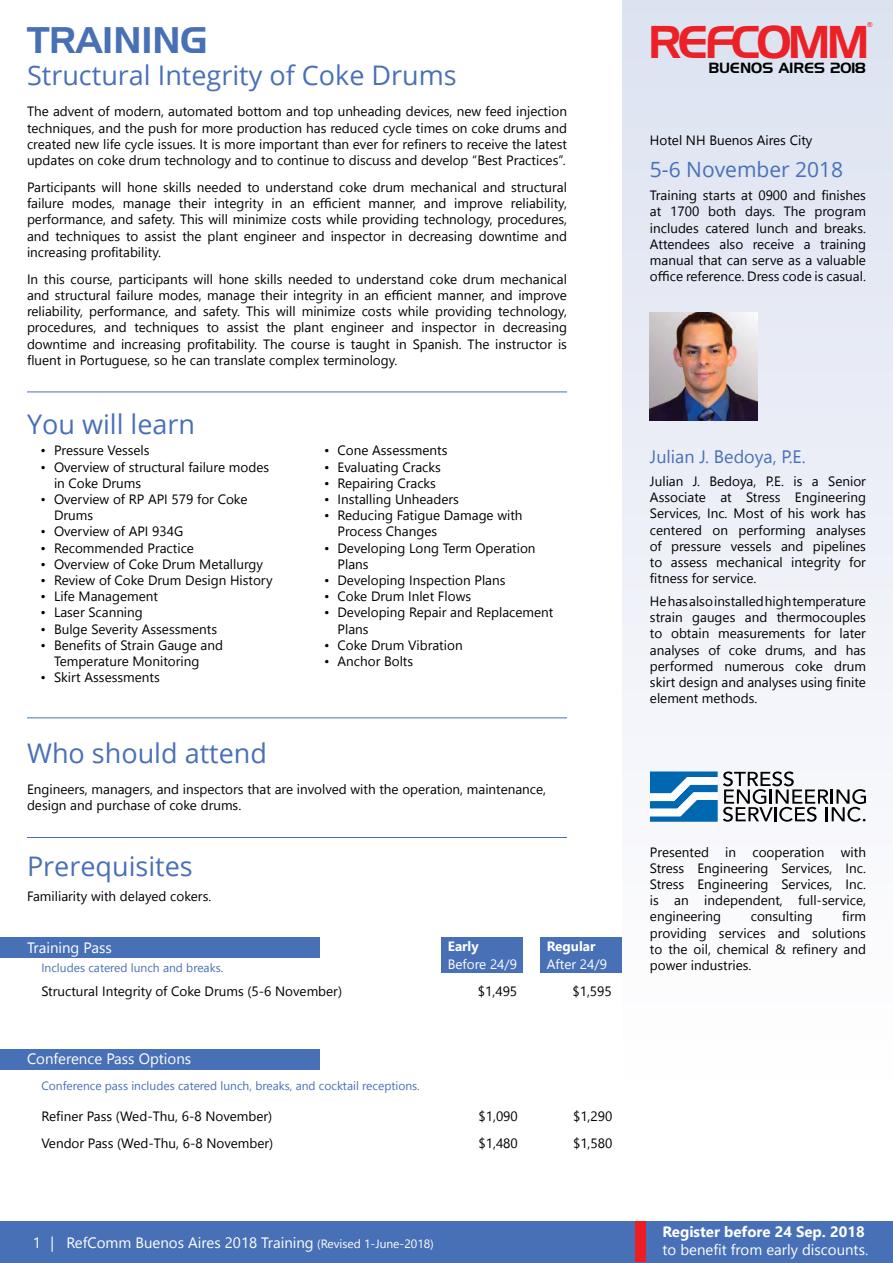
<style>
.page{position:relative;width:893px;height:1263px;background:#fff}
.page>*{position:absolute;margin:0;border:0;box-sizing:border-box;transform-origin:0 0}
.t1{font:44.7px "Handel Gothic";letter-spacing:-.08em;color:#ec2127}
.t2{font:36px "Handel Gothic BT";color:#4870b7}
.t3{font:27px "Open Sans";color:#4970b7}
.t4{font:21px "Open Sans";color:#4870b7}
.t5{font:18px "Segoe UI";color:#4870b7}
.t6{font:15px "Segoe UI";color:#fff}
.t7{font:700 15px "Segoe UI";color:#fff}
.t8{font:14.4px "Handel Gothic";color:#000}
.t9{font:13.5px/16.2px "Segoe UI";color:#000;text-align:justify}
.t10{font:13.5px "Segoe UI";color:#fff}
.t11{font:700 13.5px "Segoe UI";color:#fff}
.t12{font:12px "Segoe UI";color:#4870b7}
.t13{font:6.75px "Arial";color:#ec2127}
.s1{font-size:12px}
</style>
<div class="page">
<div style="left:623px;top:0;width:270px;height:1087px;background:linear-gradient(to bottom,#dce2f0,#fff)"></div>
<div style="left:0;top:1221px;width:893px;height:42px;background:#4870b7"></div>
<div style="left:635px;top:1221px;width:11px;height:41px;background:#ed1d24"></div>
<img style="left:650px;top:313px;width:108px;height:108px">
<svg style="left:650px;top:771px;width:216px;height:51px"></svg>
<hr style="left:27px;top:392px;width:540px;height:1px;background:#4870b7">
<hr style="left:27px;top:717px;width:540px;height:1px;background:#4870b7">
<hr style="left:27px;top:837px;width:540px;height:1px;background:#4870b7">
<div style="left:0;top:937px;width:320px;height:20px;background:#4870b7"></div>
<div style="left:0;top:1049px;width:320px;height:20px;background:#4870b7"></div>
<div style="left:441px;top:937px;width:81px;height:36px;background:#4870b7"></div>
<div style="left:540px;top:937px;width:81px;height:36px;background:#4870b7"></div>
<h2 class="t2" style="left:27px;top:18px;width:182px">TRAINING</h2>
<h3 class="t3" style="left:27px;top:57px;width:431px">Structural Integrity of Coke Drums</h3>
<p class="t9" style="left:27px;top:103px;width:542px">The advent of modern, automated bottom and top unheading devices, new feed injection techniques, and the push for more production has reduced cycle times on coke drums and created new life cycle issues. It is more important than ever for refiners to receive the latest updates on coke drum technology and to continue to discuss and develop “Best Practices”.</p>
<p class="t9" style="left:27px;top:179px;width:542px">Participants will hone skills needed to understand coke drum mechanical and structural failure modes, manage their integrity in an efficient manner, and improve reliability, performance, and safety. This will minimize costs while providing technology, procedures, and techniques to assist the plant engineer and inspector in decreasing downtime and increasing profitability.</p>
<p class="t9" style="left:27px;top:271px;width:542px">In this course, participants will hone skills needed to understand coke drum mechanical and structural failure modes, manage their integrity in an efficient manner, and improve reliability, performance, and safety. This will minimize costs while providing technology, procedures, and techniques to assist the plant engineer and inspector in decreasing downtime and increasing profitability. The course is taught in Spanish. The instructor is fluent in Portuguese, so he can translate complex terminology.</p>
<h3 class="t3" style="left:27px;top:406px;width:170px">You will learn</h3>
<p class="t9" style="left:40px;top:442px;width:111px">• Pressure Vessels</p>
<p class="t9" style="left:54px;top:458px;width:217px;text-indent:-14px">• Overview of structural failure modes in Coke Drums</p>
<p class="t9" style="left:54px;top:491px;width:195px;text-indent:-14px">• Overview of RP API 579 for Coke<br>Drums</p>
<p class="t9" style="left:40px;top:523px;width:144px">• Overview of API 934G</p>
<p class="t9" style="left:40px;top:539px;width:155px">• Recommended Practice</p>
<p class="t9" style="left:40px;top:556px;width:224px">• Overview of Coke Drum Metallurgy</p>
<p class="t9" style="left:40px;top:572px;width:234px">• Review of Coke Drum Design History</p>
<p class="t9" style="left:40px;top:588px;width:119px">• Life Management</p>
<p class="t9" style="left:40px;top:604px;width:104px">• Laser Scanning</p>
<p class="t9" style="left:40px;top:620px;width:178px">• Bulge Severity Assessments</p>
<p class="t9" style="left:54px;top:637px;width:171px;text-indent:-14px">• Benefits of Strain Gauge and<br>Temperature Monitoring</p>
<p class="t9" style="left:40px;top:669px;width:121px">• Skirt Assessments</p>
<h3 class="t3" style="left:27px;top:735px;width:242px">Who should attend</h3>
<p class="t9" style="left:324px;top:442px;width:125px">• Cone Assessments</p>
<p class="t9" style="left:324px;top:458px;width:118px">• Evaluating Cracks</p>
<p class="t9" style="left:324px;top:475px;width:114px">• Repairing Cracks</p>
<p class="t9" style="left:324px;top:491px;width:137px">• Installing Unheaders</p>
<p class="t9" style="left:338px;top:507px;width:187px;text-indent:-14px">• Reducing Fatigue Damage with<br>Process Changes</p>
<p class="t9" style="left:338px;top:539px;width:200px;text-indent:-14px">• Developing Long Term Operation<br>Plans</p>
<p class="t9" style="left:324px;top:572px;width:183px">• Developing Inspection Plans</p>
<p class="t9" style="left:324px;top:588px;width:149px">• Coke Drum Inlet Flows</p>
<p class="t9" style="left:338px;top:604px;width:217px;text-indent:-14px">• Developing Repair and Replacement<br>Plans</p>
<p class="t9" style="left:324px;top:637px;width:140px">• Coke Drum Vibration</p>
<p class="t9" style="left:324px;top:653px;width:91px">• Anchor Bolts</p>
<p class="t9" style="left:27px;top:781px;width:521px">Engineers, managers, and inspectors that are involved with the operation, maintenance, design and purchase of coke drums.</p>
<h3 class="t3" style="left:27px;top:848px;width:167px">Prerequisites</h3>
<p class="t9" style="left:27px;top:888px;width:186px">Familiarity with delayed cokers.</p>
<p class="t6" style="left:27px;top:935px;width:86px">Training Pass</p>
<p class="t12" style="left:41px;top:958px;width:183px">Includes catered lunch and breaks.</p>
<p class="t9" style="left:41px;top:983px;width:302px">Structural Integrity of Coke Drums (5-6 November)</p>
<p class="t6" style="left:27px;top:1047px;width:166px">Conference Pass Options</p>
<p class="t12" style="left:41px;top:1076px;width:380px">Conference pass includes catered lunch, breaks, and cocktail receptions.</p>
<p class="t9" style="left:41px;top:1108px;width:232px">Refiner Pass (Wed-Thu, 6-8 November)</p>
<p class="t9" style="left:41px;top:1135px;width:233px">Vendor Pass (Wed-Thu, 6-8 November)</p>
<p class="t11" style="left:448px;top:935px;width:32px">Early</p>
<p class="t10" style="left:448px;top:953px;width:71px">Before 24/9</p>
<p class="t11" style="left:547px;top:935px;width:50px">Regular</p>
<p class="t10" style="left:547px;top:953px;width:62px">After 24/9</p>
<p class="t9" style="left:478px;top:983px;width:41px">$1,495</p>
<p class="t9" style="left:572px;top:983px;width:41px">$1,595</p>
<p class="t9" style="left:479px;top:1108px;width:41px">$1,090</p>
<p class="t9" style="left:479px;top:1135px;width:41px">$1,480</p>
<p class="t9" style="left:573px;top:1108px;width:41px">$1,290</p>
<p class="t9" style="left:573px;top:1135px;width:41px">$1,580</p>
<p class="t6" style="left:33px;top:1230px;width:402px">1 | RefComm Buenos Aires 2018 Training <span class="s1">(Revised 1-June-2018)</span></p>
<p class="t13" style="left:868px;top:21px;width:7px">®</p>
<h1 class="t1" style="left:648px;top:21px;width:223px">REFCOMM</h1>
<p class="t8" style="left:708px;top:61px;width:159px">BUENOS AIRES 2018</p>
<p class="t9" style="left:650px;top:132px;width:164px">Hotel NH Buenos Aires City</p>
<h3 class="t4" style="left:650px;top:155px;width:195px">5-6 November 2018</h3>
<p class="t9" style="left:650px;top:187px;width:218px">Training starts at 0900 and finishes at 1700 both days. The program includes catered lunch and breaks.<br>Attendees also receive a training manual that can serve as a valuable office reference. Dress code is casual.</p>
<h3 class="t5" style="left:650px;top:442px;width:157px">Julian J. Bedoya, P.E.</h3>
<p class="t9" style="left:650px;top:473px;width:218px">Julian J. Bedoya, P.E. is a Senior Associate at Stress Engineering Services, Inc. Most of his work has centered on performing analyses of pressure vessels and pipelines to assess mechanical integrity for fitness for service.</p>
<p class="t9" style="left:650px;top:593px;width:218px">He has also installed high temperature strain gauges and thermocouples to obtain measurements for later analyses of coke drums, and has performed numerous coke drum skirt design and analyses using finite element methods.</p>
<p class="t9" style="left:650px;top:843px;width:218px">Presented in cooperation with Stress Engineering Services, Inc.<br>Stress Engineering Services, Inc. is an independent, full-service, engineering</p>
<p class="t9" style="left:650px;top:908px;width:218px;text-indent:192px">firm providing services and solutions to the oil, chemical &amp; refinery and power industries.</p>
<p class="t9" style="left:751px;top:908px;width:63px">consulting</p>
<p class="t7" style="left:662px;top:1220px;width:204px">Register before 24 Sep. 2018</p>
<p class="t6" style="left:662px;top:1238px;width:207px">to benefit from early discounts.</p>
</div>
